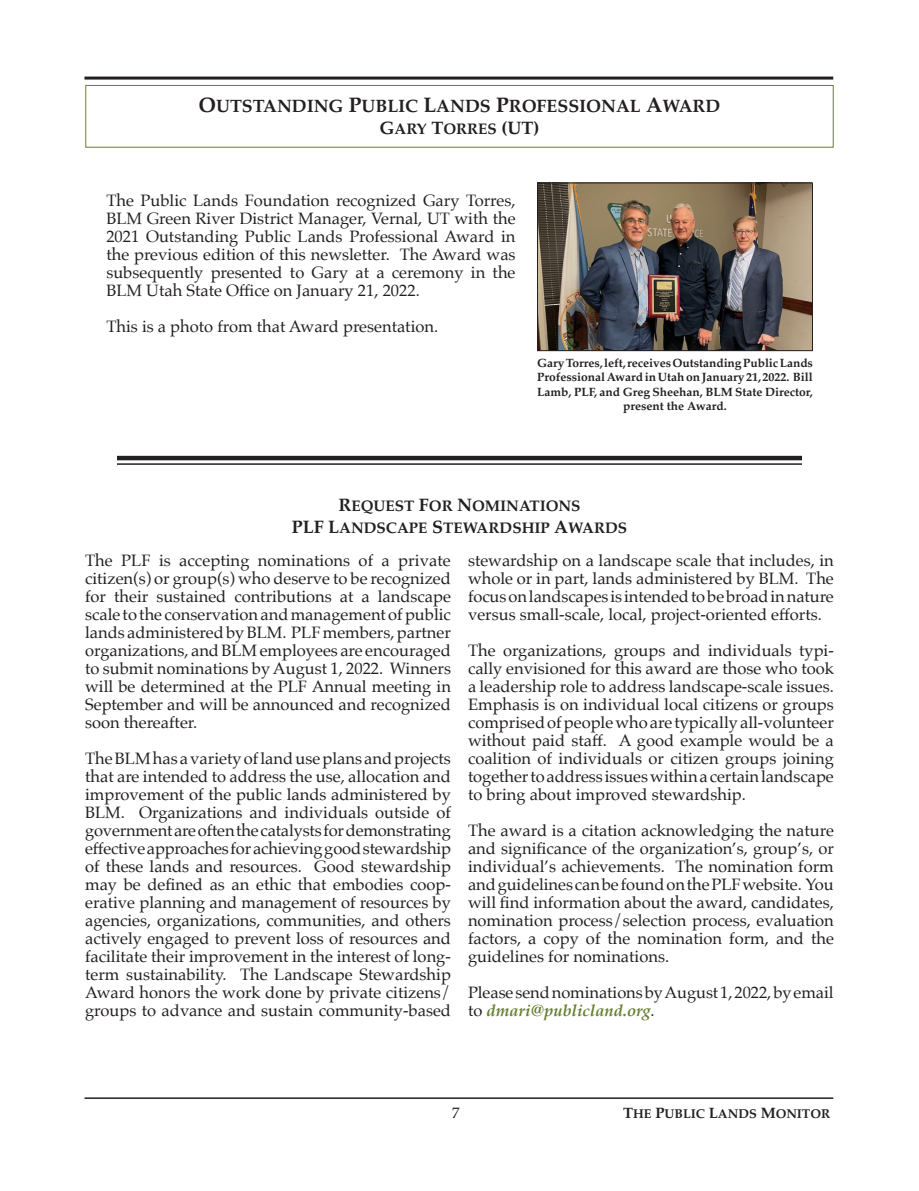
<style>
.page{position:relative;width:919px;height:1191px;background:#fff}
.page>*{position:absolute;margin:0;border:0;box-sizing:border-box;transform-origin:0 0}
.POB_Body_Text{font:17.85px "Palatino Bold SC850";color:#231f20}
.POB_Body_Text-2{font:16.5px/18px "Palatino";color:#231f20;text-align:justify}
.POB_Body_Text-3{font:15.3px "Palatino Bold SC850";color:#231f20}
.t1{font:15px "Palatino";color:#231f20}
.t2{font:12.75px "Palatino Bold SC850";color:#231f20}
.POB_Body_Text-4{font:700 12px/14.4px "Palatino";color:#231f20;text-align:center}
.s1{font-size:21px}
.s2{font-size:18px}
.s3{font-weight:700;font-style:italic;color:#668033}
.s4{font-size:15px}
</style>
<div class="page">
<hr style="left:84px;top:1097px;width:749px;height:2px;background:#231f20">
<hr style="left:84px;top:77px;width:749px;height:3px;background:#231f20">
<div style="left:85px;top:85px;width:748px;height:63px;border:1px solid #668033"></div>
<img style="left:539px;top:185px;width:271px;height:164px">
<div style="left:537px;top:183px;width:275px;height:168px;border:1px solid #231f20"></div>
<hr style="left:117px;top:456px;width:684px;height:4px;background:#231f20">
<hr style="left:117px;top:463px;width:684px;height:2px;background:#231f20">
<p class="POB_Body_Text" style="left:199px;top:91px;width:523px"><span class="s1">O</span>UTSTANDING <span class="s1">P</span>UBLIC <span class="s1">L</span>ANDS <span class="s1">P</span>ROFESSIONAL <span class="s1">A</span>WARD</p>
<p class="POB_Body_Text-3" style="left:379px;top:116px;width:161px"><span class="s2">G</span>ARY <span class="s2">T</span>ORRES <span class="s2">(UT)</span></p>
<p class="POB_Body_Text-2" style="left:106px;top:191px;width:410px">The Public Lands Foundation recognized Gary Torres, BLM Green River District Manager, Vernal, UT with the 2021 Outstanding Public Lands Professional Award in the previous edition of this newsletter. The Award was subsequently presented to Gary at a ceremony in the BLM Utah State Office on January 21, 2022.</p>
<p class="POB_Body_Text-2" style="left:106px;top:317px;width:333px">This is a photo from that Award presentation.</p>
<p class="POB_Body_Text-4" style="left:537px;top:355px;width:277px">Gary Torres, left, receives Outstanding Public Lands Professional Award in Utah on January 21, 2022. Bill Lamb, PLF, and Greg Sheehan, BLM State Director, present the Award.</p>
<p class="POB_Body_Text-3" style="left:338px;top:493px;width:243px"><span class="s2">R</span>EQUEST <span class="s2">F</span>OR <span class="s2">N</span>OMINATIONS</p>
<p class="POB_Body_Text-3" style="left:292px;top:514px;width:337px"><span class="s2">PLF L</span>ANDSCAPE <span class="s2">S</span>TEWARDSHIP <span class="s2">A</span>WARDS</p>
<p class="POB_Body_Text-2" style="left:468px;top:551px;width:367px">stewardship on a landscape scale that includes, in whole or in part, lands administered by BLM. The focus on landscapes is intended to be broad in nature versus small-scale, local, project-oriented efforts.</p>
<p class="POB_Body_Text-2" style="left:468px;top:641px;width:367px">The organizations, groups and individuals typi&shy;cally envisioned for this award are those who took a leadership role to address landscape-scale issues.<br>Emphasis is on individual local citizens or groups comprised of people who are typically all-volunteer without paid staff. A good example would be a coalition of individuals or citizen groups joining together to address issues within a certain landscape to bring about improved stewardship.</p>
<p class="POB_Body_Text-2" style="left:468px;top:821px;width:367px">The award is a citation acknowledging the nature and significance of the organization’s, group’s, or individual’s achievements. The nomination form and guidelines can be found on the PLF website. You will find information about the award, candidates, nomination process/selection process, evaluation factors, a copy of the nomination form, and the guidelines for nominations.</p>
<p class="POB_Body_Text-2" style="left:468px;top:983px;width:367px">Please send nominations by August 1, 2022, by email to <span class="s3">dmari@publicland.org</span>.</p>
<p class="POB_Body_Text-2" style="left:85px;top:551px;width:367px">The PLF is accepting nominations of a private citizen(s) or group(s) who deserve to be recognized for their sustained contributions at a landscape scale to the conservation and management of public lands administered by BLM. PLF members, partner organizations, and BLM employees are encouraged to submit nominations by August 1, 2022. Winners will be determined at the PLF Annual meeting in September and will be announced and recognized soon thereafter.</p>
<p class="POB_Body_Text-2" style="left:85px;top:749px;width:367px">The BLM has a variety of land use plans and projects that are intended to address the use, allocation and improvement of the public lands administered by BLM. Organizations and individuals outside of government are often the catalysts for demonstrating effective approaches for achieving good stewardship of these lands and resources. Good stewardship may be defined as an ethic that embodies coop&shy;erative planning and management of resources by agencies, organizations, communities, and others actively engaged to prevent loss of resources and facilitate their improvement in the interest of long&shy;term sustainability. The Landscape Stewardship Award honors the work done by private citizens/ groups to advance and sustain community-based</p>
<p class="t1" style="left:452px;top:1100px;width:9px">7</p>
<p class="t2" style="left:623px;top:1103px;width:208px"><span class="s4">T</span>HE <span class="s4">P</span>UBLIC <span class="s4">L</span>ANDS <span class="s4">M</span>ONITOR</p>
</div>
